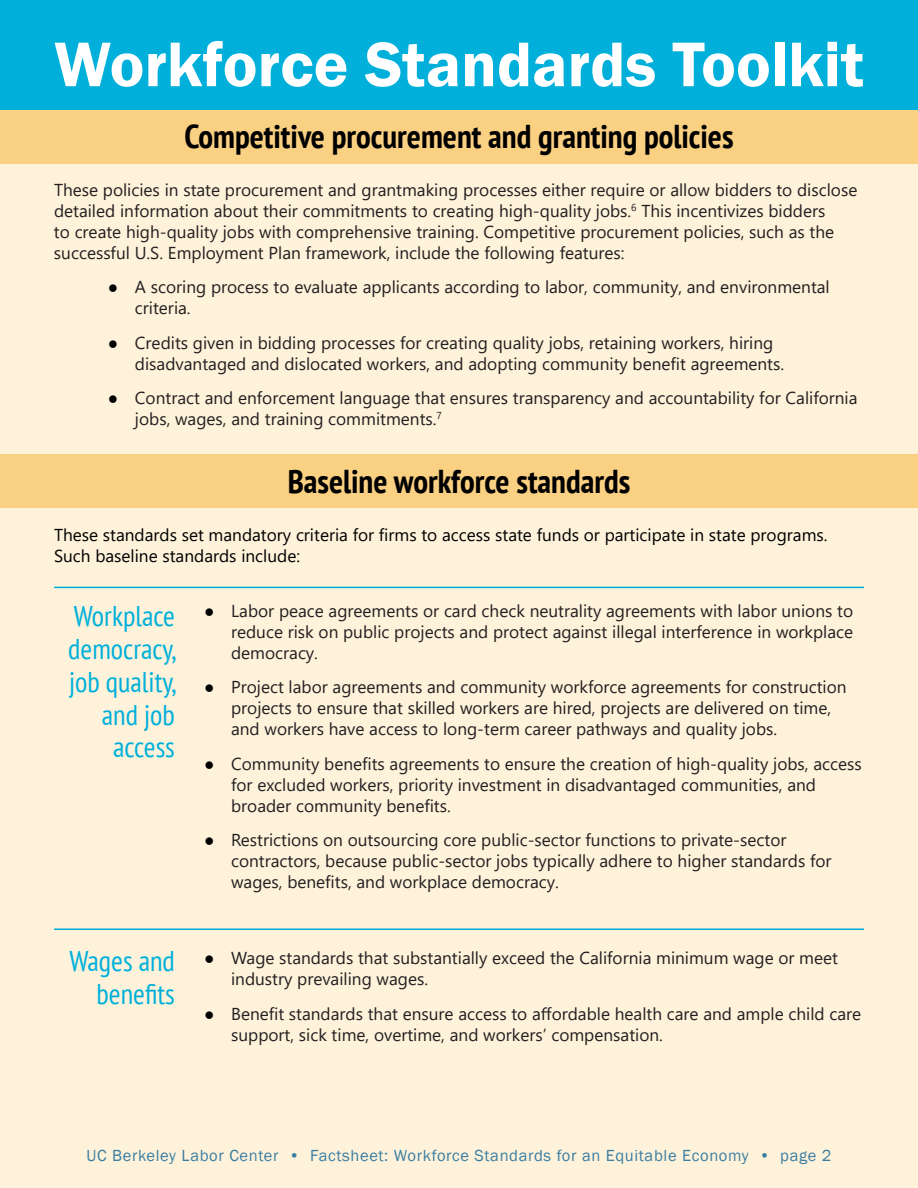
<style>
.page{position:relative;width:918px;height:1188px;background:#fff}
.page>*{position:absolute;margin:0;border:0;box-sizing:border-box;transform-origin:0 0}
.t1{font:600 65.25px "Franklin Gothic";color:#fff}
.t2{font:700 condensed 33px "PT Sans";color:#000}
.t3{font:condensed 28.5px/32.7px "PT Sans";color:#00b0da;text-align:right}
.t4{font:17.25px/21px "Segoe UI";color:#231f20}
.t5{font:17.25px/21px "Segoe UI";color:#000}
.t6{font:16.5px "Franklin Gothic";letter-spacing:.04em;color:#3b7ea1}
.s1{color:#000}
</style>
<div class="page">
<div style="left:0;top:0;width:918px;height:110px;background:#00b0da"></div>
<div style="left:0;top:110px;width:918px;height:54px;background:#fad082"></div>
<div style="left:0;top:164px;width:918px;height:290px;background:#fef2db"></div>
<div style="left:0;top:454px;width:918px;height:54px;background:#fad082"></div>
<div style="left:0;top:508px;width:918px;height:680px;background:#fef2db"></div>
<hr style="left:54px;top:587px;width:810px;height:1px;background:#00b0da">
<hr style="left:54px;top:928px;width:810px;height:2px;background:#00b0da">
<h2 class="t1" style="left:54px;top:24px;width:811px">Workforce Standards Toolkit</h2>
<h3 class="t2" style="left:184px;top:114px;width:551px">Competitive procurement and granting policies</h3>
<p class="t4" style="left:54px;top:178px;width:805px">These policies in state procurement and grantmaking processes either require or allow bidders to disclose detailed information about their commitments to creating high-quality jobs.<sup>6</sup> This incentivizes bidders<br>to create high-quality jobs with comprehensive training. Competitive procurement policies, such as the successful U.S. Employment Plan framework, include the following features:</p>
<p class="t4" style="left:135px;top:275px;width:696px;text-indent:-27px"><span class="s1">●</span> A scoring process to evaluate applicants according to labor, community, and environmental criteria.</p>
<p class="t4" style="left:135px;top:331px;width:651px;text-indent:-27px"><span class="s1">●</span> Credits given in bidding processes for creating quality jobs, retaining workers, hiring disadvantaged and dislocated workers, and adopting community benefit agreements.</p>
<p class="t4" style="left:135px;top:386px;width:724px;text-indent:-27px"><span class="s1">●</span> Contract and enforcement language that ensures transparency and accountability for California jobs, wages, and training commitments.<sup>7</sup></p>
<h3 class="t2" style="left:288px;top:460px;width:344px">Baseline workforce standards</h3>
<p class="t5" style="left:54px;top:523px;width:775px">These standards set mandatory criteria for firms to access state funds or participate in state programs.<br>Such baseline standards include:</p>
<h4 class="t3" style="left:68px;top:599px;width:110px">Workplace democracy, job quality, and job access</h4>
<p class="t4" style="left:231px;top:599px;width:624px;text-align:justify;text-indent:-27px"><span class="s1">●</span> Labor peace agreements or card check neutrality agreements with labor unions to reduce risk on public projects and protect against illegal interference in workplace democracy.</p>
<p class="t4" style="left:231px;top:675px;width:617px;text-indent:-27px"><span class="s1">●</span> Project labor agreements and community workforce agreements for construction projects to ensure that skilled workers are hired, projects are delivered on time, and workers have access to long-term career pathways and quality jobs.</p>
<p class="t4" style="left:231px;top:752px;width:632px;text-indent:-27px"><span class="s1">●</span> Community benefits agreements to ensure the creation of high-quality jobs, access for excluded workers, priority investment in disadvantaged communities, and broader community benefits.</p>
<p class="t4" style="left:231px;top:828px;width:602px;text-indent:-27px"><span class="s1">●</span> Restrictions on outsourcing core public-sector functions to private-sector contractors, because public-sector jobs typically adhere to higher standards for wages, benefits, and workplace democracy.</p>
<h4 class="t3" style="left:69px;top:944px;width:107px">Wages and benefits</h4>
<p class="t4" style="left:231px;top:946px;width:608px;text-indent:-27px"><span class="s1">●</span> Wage standards that substantially exceed the California minimum wage or meet industry prevailing wages.</p>
<p class="t4" style="left:231px;top:1002px;width:632px;text-indent:-27px"><span class="s1">●</span> Benefit standards that ensure access to affordable health care and ample child care support, sick time, overtime, and workers’ compensation.</p>
<p class="t6" style="left:87px;top:1145px;width:747px">UC Berkeley Labor Center • Factsheet: Workforce Standards for an Equitable Economy • page 2</p>
</div>
